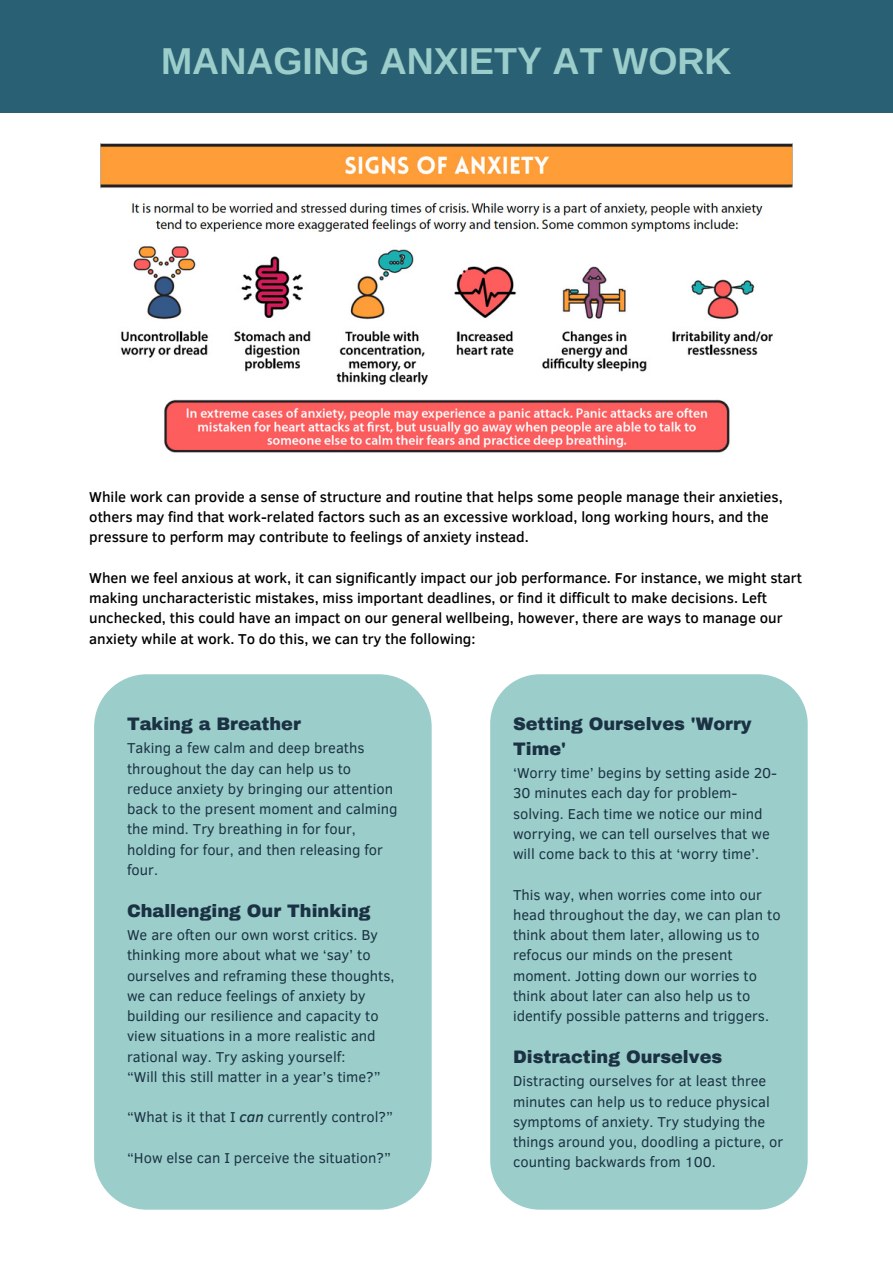
<style>
.page{position:relative;width:893px;height:1264px;background:#fff}
.page>*{position:absolute;margin:0;border:0;box-sizing:border-box;transform-origin:0 0}
.t1{font:700 37.5px "Arimo";color:#9bcdca}
.t2{font:900 17.7px/24.8px "Archivo";color:#1a3243}
.t3{font:14.7px/20.2px "Clear Sans";color:#1a3243}
.t4{font:500 14.7px/20.2px "Clear Sans";color:#000001}
.s1{font-weight:500;font-style:italic}
</style>
<div class="page">
<img style="left:100px;top:143px;width:692px;height:310px">
<div style="left:94px;top:674px;width:337px;height:535px;background:#9bcdca;border-radius:53px"></div>
<div style="left:490px;top:674px;width:317px;height:535px;background:#9bcdca;border-radius:50px"></div>
<div style="left:0;top:0;width:892px;height:112px;background:#2a6073"></div>
<p class="t1" style="left:161px;top:40px;width:572px">MANAGING ANXIETY AT WORK</p>
<p class="t4" style="left:89px;top:486px;width:695px">While work can provide a sense of structure and routine that helps some people manage their anxieties, others may find that work-related factors such as an excessive workload, long working hours, and the pressure to perform may contribute to feelings of anxiety instead.</p>
<p class="t4" style="left:89px;top:567px;width:714px">When we feel anxious at work, it can significantly impact our job performance. For instance, we might start making uncharacteristic mistakes, miss important deadlines, or find it difficult to make decisions. Left unchecked, this could have an impact on our general wellbeing, however, there are ways to manage our anxiety while at work. To do this, we can try the following:</p>
<p class="t2" style="left:127px;top:711px;width:175px">Taking a Breather</p>
<p class="t3" style="left:127px;top:737px;width:272px">Taking a few calm and deep breaths throughout the day can help us to reduce anxiety by bringing our attention back to the present moment and calming the mind. Try breathing in for four, holding for four, and then releasing for four.</p>
<p class="t2" style="left:127px;top:898px;width:245px">Challenging Our Thinking</p>
<p class="t3" style="left:127px;top:924px;width:269px">We are often our own worst critics. By thinking more about what we ‘say’ to ourselves and reframing these thoughts, we can reduce feelings of anxiety by building our resilience and capacity to view situations in a more realistic and rational way. Try asking yourself:</p>
<p class="t3" style="left:127px;top:1065px;width:255px">“Will this still matter in a year’s time?”</p>
<p class="t3" style="left:127px;top:1106px;width:267px">“What is it that I <span class="s1">can</span> currently control?”</p>
<p class="t3" style="left:127px;top:1146px;width:265px">“How else can I perceive the situation?”</p>
<p class="t2" style="left:513px;top:711px;width:240px">Setting Ourselves 'Worry<br>Time'</p>
<p class="t3" style="left:513px;top:762px;width:265px">‘Worry time’ begins by setting aside 20- 30 minutes each day for problem&shy;solving. Each time we notice our mind worrying, we can tell ourselves that we will come back to this at ‘worry time’.</p>
<p class="t3" style="left:513px;top:883px;width:269px">This way, when worries come into our head throughout the day, we can plan to think about them later, allowing us to refocus our minds on the present moment. Jotting down our worries to think about later can also help us to identify possible patterns and triggers.</p>
<p class="t2" style="left:513px;top:1044px;width:211px">Distracting Ourselves</p>
<p class="t3" style="left:513px;top:1070px;width:271px">Distracting ourselves for at least three minutes can help us to reduce physical symptoms of anxiety. Try studying the things around you, doodling a picture, or counting backwards from 100.</p>
</div>
